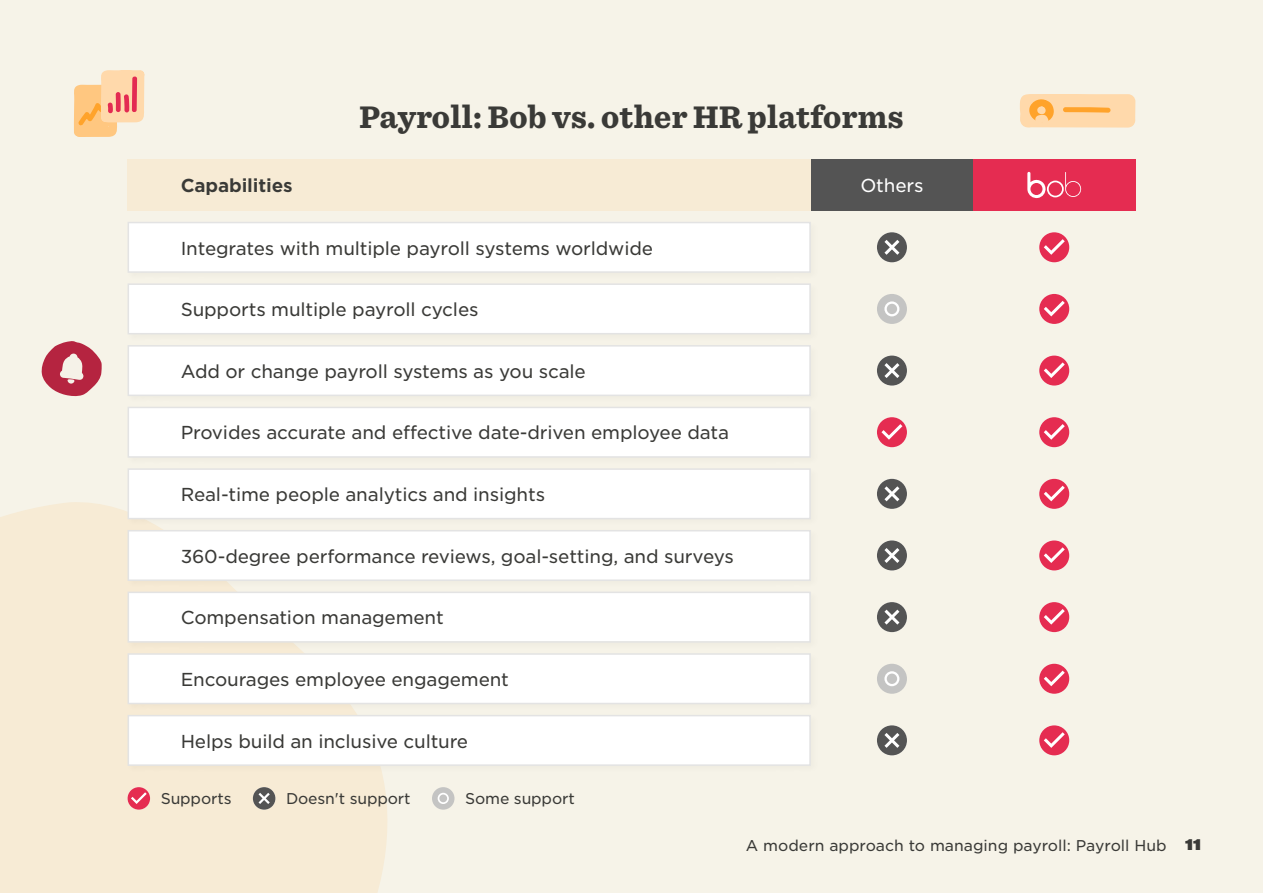
<style>
.page{position:relative;width:1263px;height:893px;background:#f6f3e8}
.page>*{position:absolute;margin:0;border:0;box-sizing:border-box;transform-origin:0 0}
.t1{font:900 30px "Sentinel S Sm";letter-spacing:-.01em;color:#3a3a37;scale:.95 1}
.t2{font:18px "Gotham S Sm";letter-spacing:-.01em;color:#3a3a37}
.t3{font:700 18px "Gotham S Sm";letter-spacing:-.01em;color:#3a3a37}
.t4{font:18px "Gotham S Sm";letter-spacing:-.01em;color:#fff}
.t5{font:15px "Gotham S Sm";letter-spacing:-.01em;color:#3a3a37}
.t6{font:13.5px "Champion Heviweight";color:#3a3a37}
</style>
<div class="page">
<div style="left:811px;top:159px;width:162px;height:51px;background:#545454"></div>
<div style="left:128px;top:159px;width:683px;height:51px;background:#f7ebd5"></div>
<div style="left:0;top:502px;width:387px;height:391px;background:#f7ebd5"></div>
<div style="left:127px;top:468px;width:691px;height:58px;background:#f3efe4"></div>
<div style="left:128px;top:468px;width:683px;height:51px;background:#fff;border:2px solid #e3e3e3"></div>
<div style="left:127px;top:529px;width:691px;height:59px;background:#000;opacity:.03"></div>
<div style="left:128px;top:530px;width:683px;height:51px;background:#fff;border:2px solid #e3e3e3"></div>
<div style="left:127px;top:591px;width:691px;height:58px;background:#000;opacity:.03"></div>
<div style="left:128px;top:592px;width:683px;height:51px;background:#fff;border:2px solid #e3e3e3"></div>
<div style="left:127px;top:653px;width:691px;height:58px;background:#000;opacity:.03"></div>
<div style="left:128px;top:653px;width:683px;height:51px;background:#fff;border:2px solid #e3e3e3"></div>
<div style="left:127px;top:714px;width:691px;height:59px;background:#000;opacity:.03"></div>
<div style="left:128px;top:715px;width:683px;height:51px;background:#fff;border:2px solid #e3e3e3"></div>
<svg style="left:1039px;top:479px;width:30px;height:30px"></svg>
<svg style="left:1039px;top:540px;width:30px;height:30px"></svg>
<svg style="left:1039px;top:602px;width:30px;height:30px"></svg>
<svg style="left:1039px;top:664px;width:30px;height:30px"></svg>
<svg style="left:128px;top:787px;width:22px;height:23px"></svg>
<svg style="left:1039px;top:725px;width:30px;height:30px"></svg>
<svg style="left:877px;top:479px;width:30px;height:30px"></svg>
<svg style="left:877px;top:540px;width:30px;height:30px"></svg>
<svg style="left:877px;top:602px;width:30px;height:30px"></svg>
<svg style="left:877px;top:725px;width:30px;height:30px"></svg>
<svg style="left:253px;top:787px;width:22px;height:23px"></svg>
<div style="left:877px;top:664px;width:30px;height:30px;background:#c4c4c3;border-radius:50%"></div>
<svg style="left:884px;top:671px;width:15px;height:15px"></svg>
<svg style="left:41px;top:341px;width:61px;height:56px"></svg>
<svg style="left:74px;top:70px;width:71px;height:67px"></svg>
<div style="left:432px;top:787px;width:22px;height:23px;background:#c4c4c3;border-radius:50%"></div>
<svg style="left:438px;top:793px;width:11px;height:11px"></svg>
<div style="left:128px;top:407px;width:683px;height:51px;background:#fff;border:2px solid #e3e3e3"></div>
<div style="left:128px;top:222px;width:683px;height:51px;background:#fff;border:2px solid #e3e3e3"></div>
<div style="left:127px;top:283px;width:691px;height:58px;background:#f2efe4"></div>
<div style="left:128px;top:283px;width:683px;height:51px;background:#fff;border:2px solid #e3e3e3"></div>
<div style="left:128px;top:345px;width:683px;height:51px;background:#fff;border:2px solid #e3e3e3"></div>
<svg style="left:1039px;top:417px;width:30px;height:30px"></svg>
<svg style="left:877px;top:417px;width:30px;height:30px"></svg>
<svg style="left:1039px;top:232px;width:30px;height:30px"></svg>
<svg style="left:1039px;top:294px;width:30px;height:30px"></svg>
<svg style="left:1039px;top:356px;width:30px;height:30px"></svg>
<svg style="left:877px;top:232px;width:30px;height:30px"></svg>
<svg style="left:877px;top:356px;width:30px;height:30px"></svg>
<div style="left:877px;top:294px;width:30px;height:30px;background:#c4c4c3;border-radius:50%"></div>
<svg style="left:884px;top:301px;width:15px;height:15px"></svg>
<div style="left:973px;top:159px;width:162px;height:51px;background:#e52c51"></div>
<svg style="left:1027px;top:172px;width:55px;height:27px"></svg>
<svg style="left:1020px;top:94px;width:115px;height:34px;background:#fed29b"></svg>
<p class="t3" style="left:181px;top:173px;width:113px">Capabilities</p>
<h1 class="t1" style="left:359px;top:93px;width:575px">Payroll: Bob vs. other HR platforms</h1>
<p class="t4" style="left:860px;top:173px;width:65px">Others</p>
<p class="t2" style="left:181px;top:236px;width:474px">Integrates with multiple payroll systems worldwide</p>
<p class="t2" style="left:181px;top:297px;width:299px">Supports multiple payroll cycles</p>
<p class="t2" style="left:181px;top:359px;width:407px">Add or change payroll systems as you scale</p>
<p class="t2" style="left:181px;top:421px;width:550px">Provides accurate and effective date-driven employee data</p>
<p class="t2" style="left:181px;top:482px;width:366px">Real-time people analytics and insights</p>
<p class="t2" style="left:181px;top:544px;width:555px">360-degree performance reviews, goal-setting, and surveys</p>
<p class="t2" style="left:181px;top:606px;width:265px">Compensation management</p>
<p class="t2" style="left:181px;top:667px;width:330px">Encourages employee engagement</p>
<p class="t2" style="left:181px;top:729px;width:289px">Helps build an inclusive culture</p>
<p class="t5" style="left:161px;top:789px;width:72px">Supports</p>
<p class="t5" style="left:286px;top:789px;width:126px">Doesn t' support</p>
<p class="t5" style="left:465px;top:789px;width:111px">Some support</p>
<p class="t5" style="left:746px;top:836px;width:422px">A modern approach to managing payroll: Payroll Hub</p>
<p class="t6" style="left:1185px;top:834px;width:18px">11</p>
</div>
